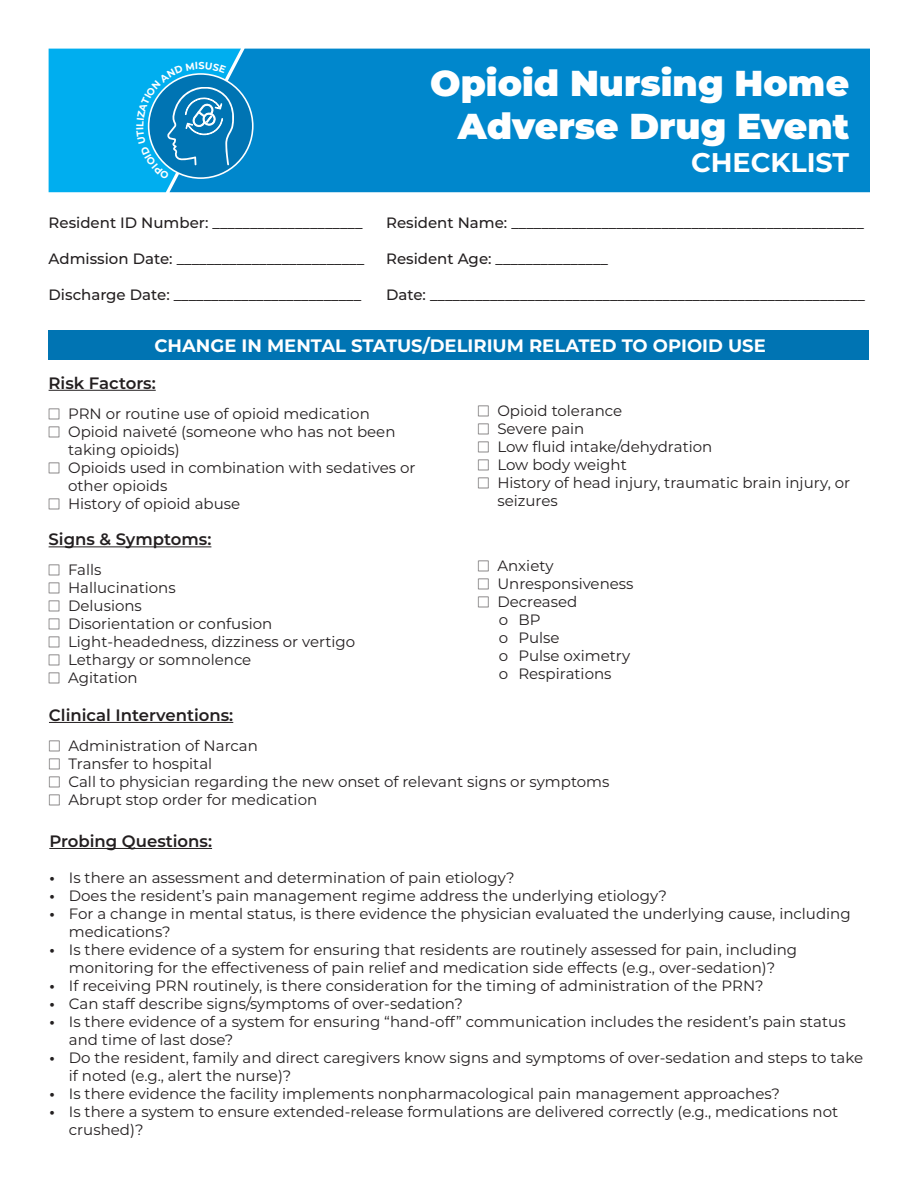
<style>
.page{position:relative;width:918px;height:1188px;background:#fff}
.page>*{position:absolute;margin:0;border:0;box-sizing:border-box;transform-origin:0 0}
.t1{font:900 36px/43.2px "Montserrat";color:#fff;text-align:right}
.t2{font:700 27px "Montserrat";color:#fff}
.t3{font:700 18px "Montserrat";color:#fff}
.t4{font:600 16.5px "Montserrat";color:#231f20}
.List_Paragraph{font:15px/18px "Montserrat";color:#231f20}
.t5{font:500 15px "Montserrat";color:#231f20}
.s1{font-weight:700}
</style>
<div class="page">
<div style="left:241px;top:49px;width:629px;height:143px;background:#0087cc"></div>
<svg style="left:149px;top:74px;width:104px;height:104px"></svg>
<hr style="left:49px;top:390px;width:107px;height:1px;background:#231f20">
<hr style="left:49px;top:546px;width:162px;height:1px;background:#231f20">
<hr style="left:49px;top:722px;width:184px;height:1px;background:#231f20">
<hr style="left:49px;top:848px;width:163px;height:1px;background:#231f20">
<div style="left:49px;top:330px;width:820px;height:30px;background:#0074b3"></div>
<svg style="left:49px;top:49px;width:192px;height:143px;background:#0ba1df"></svg>
<p class="t1" style="left:430px;top:60px;width:421px">Opioid Nursing Home<br>Adverse Drug Event</p>
<p class="t2" style="left:691px;top:143px;width:160px">CHECKLIST</p>
<p class="t5" style="left:49px;top:213px;width:315px">Resident ID Number: ____________________</p>
<p class="t5" style="left:386px;top:213px;width:479px">Resident Name: _______________________________________________</p>
<p class="t5" style="left:49px;top:249px;width:317px">Admission Date: _________________________</p>
<p class="t5" style="left:386px;top:249px;width:224px">Resident Age: _______________</p>
<p class="t5" style="left:49px;top:285px;width:314px">Discharge Date: _________________________</p>
<p class="t5" style="left:386px;top:285px;width:480px">Date: __________________________________________________________</p>
<p class="t3" style="left:154px;top:333px;width:613px">CHANGE IN MENTAL STATUS/DELIRIUM RELATED TO OPIOID USE</p>
<p class="t4" style="left:49px;top:371px;width:109px">Risk Factors:</p>
<p class="List_Paragraph" style="left:68px;top:404px;width:303px">PRN or routine use of opioid medication</p>
<p class="List_Paragraph" style="left:68px;top:422px;width:329px">Opioid naiveté (someone who has not been taking opioids)</p>
<p class="List_Paragraph" style="left:68px;top:458px;width:349px">Opioids used in combination with sedatives or other opioids</p>
<p class="List_Paragraph" style="left:68px;top:494px;width:174px">History of opioid abuse</p>
<p class="t4" style="left:49px;top:528px;width:164px">Signs &amp; Symptoms:</p>
<p class="List_Paragraph" style="left:68px;top:560px;width:35px">Falls</p>
<p class="List_Paragraph" style="left:68px;top:578px;width:109px">Hallucinations</p>
<p class="List_Paragraph" style="left:68px;top:596px;width:75px">Delusions</p>
<p class="List_Paragraph" style="left:68px;top:614px;width:206px">Disorientation or confusion</p>
<p class="List_Paragraph" style="left:68px;top:632px;width:289px">Light-headedness, dizziness or vertigo</p>
<p class="List_Paragraph" style="left:68px;top:650px;width:185px">Lethargy or somnolence</p>
<p class="List_Paragraph" style="left:68px;top:668px;width:71px">Agitation</p>
<p class="List_Paragraph" style="left:497px;top:401px;width:126px">Opioid tolerance</p>
<p class="List_Paragraph" style="left:497px;top:419px;width:89px">Severe pain</p>
<p class="List_Paragraph" style="left:497px;top:437px;width:216px">Low fluid intake/dehydration</p>
<p class="List_Paragraph" style="left:497px;top:455px;width:131px">Low body weight</p>
<p class="List_Paragraph" style="left:497px;top:473px;width:354px">History of head injury, traumatic brain injury, or seizures</p>
<p class="List_Paragraph" style="left:497px;top:556px;width:58px">Anxiety</p>
<p class="List_Paragraph" style="left:497px;top:574px;width:138px">Unresponsiveness</p>
<p class="List_Paragraph" style="left:497px;top:592px;width:81px">Decreased</p>
<p class="List_Paragraph" style="left:499px;top:610px;width:43px">o BP</p>
<p class="List_Paragraph" style="left:499px;top:628px;width:62px">o Pulse</p>
<p class="List_Paragraph" style="left:499px;top:646px;width:133px">o Pulse oximetry</p>
<p class="List_Paragraph" style="left:499px;top:664px;width:114px">o Respirations</p>
<p class="t4" style="left:49px;top:703px;width:186px">Clinical Interventions:</p>
<p class="List_Paragraph" style="left:68px;top:736px;width:191px">Administration of Narcan</p>
<p class="List_Paragraph" style="left:68px;top:754px;width:145px">Transfer to hospital</p>
<p class="List_Paragraph" style="left:68px;top:772px;width:542px">Call to physician regarding the new onset of relevant signs or symptoms</p>
<p class="List_Paragraph" style="left:68px;top:790px;width:250px">Abrupt stop order for medication</p>
<p class="t4" style="left:49px;top:829px;width:164px">Probing Questions:</p>
<p class="List_Paragraph" style="left:49px;top:868px;width:467px"><span class="s1">•</span> Is there an assessment and determination of pain etiology?</p>
<p class="List_Paragraph" style="left:49px;top:886px;width:619px"><span class="s1">•</span> Does the resident’s pain management regime address the underlying etiology?</p>
<p class="List_Paragraph" style="left:69px;top:904px;width:783px;text-indent:-20px"><span class="s1">•</span> For a change in mental status, is there evidence the physician evaluated the underlying cause, including medications?</p>
<p class="List_Paragraph" style="left:49px;top:940px;width:749px;text-align:center"><span class="s1">•</span> Is there evidence of a system for ensuring that residents are routinely assessed for pain, including monitoring for the effectiveness of pain relief and medication side effects (e.g., over-sedation)?</p>
<p class="List_Paragraph" style="left:49px;top:976px;width:716px"><span class="s1">•</span> If receiving PRN routinely, is there consideration for the timing of administration of the PRN?</p>
<p class="List_Paragraph" style="left:49px;top:994px;width:415px"><span class="s1">•</span> Can staff describe signs/symptoms of over-sedation?</p>
<p class="List_Paragraph" style="left:69px;top:1012px;width:778px;text-indent:-20px"><span class="s1">•</span> Is there evidence of a system for ensuring “hand-off” communication includes the resident’s pain status and time of last dose?</p>
<p class="List_Paragraph" style="left:69px;top:1048px;width:796px;text-indent:-20px"><span class="s1">•</span> Do the resident, family and direct caregivers know signs and symptoms of over-sedation and steps to take if noted (e.g., alert the nurse)?</p>
<p class="List_Paragraph" style="left:49px;top:1084px;width:732px"><span class="s1">•</span> Is there evidence the facility implements nonpharmacological pain management approaches?</p>
<p class="List_Paragraph" style="left:69px;top:1102px;width:771px;text-indent:-20px"><span class="s1">•</span> Is there a system to ensure extended-release formulations are delivered correctly (e.g., medications not crushed)?</p>
</div>
